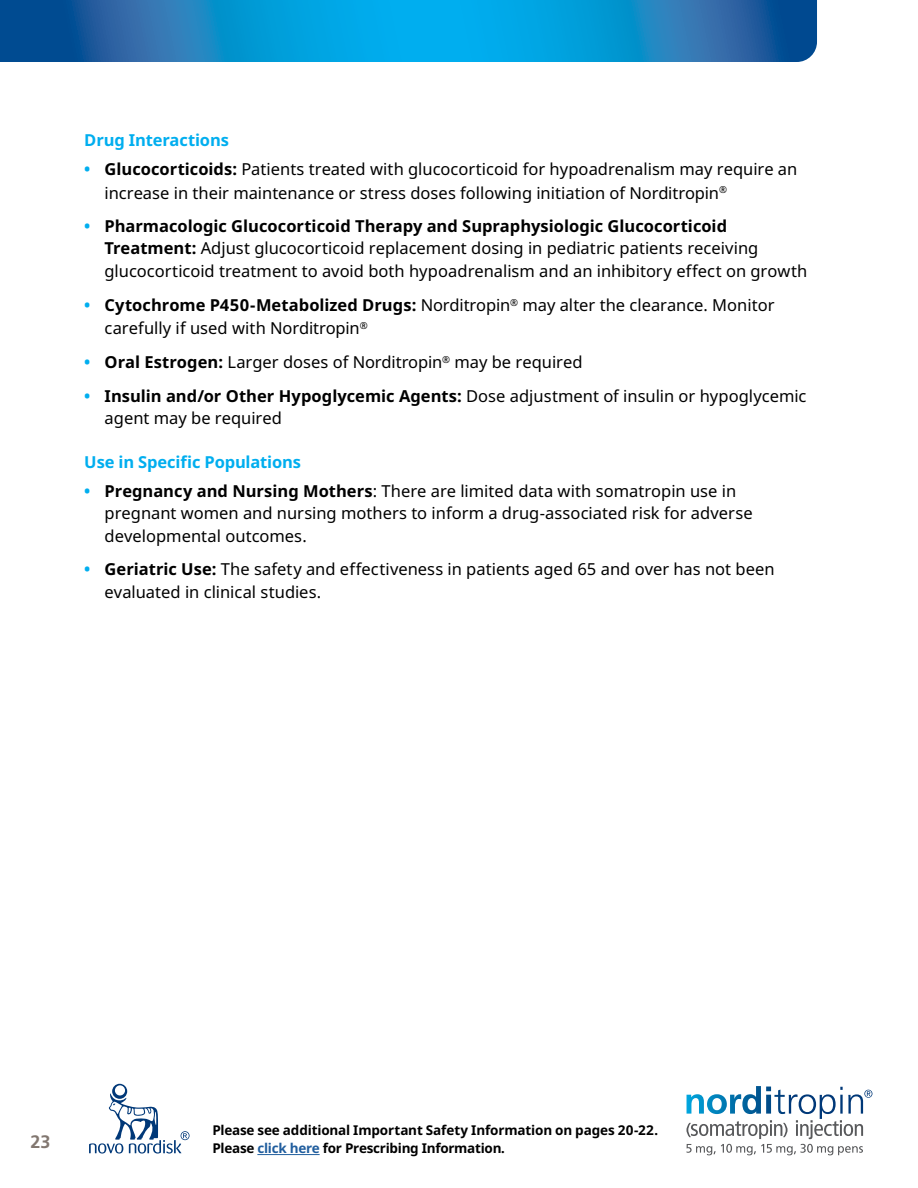
<style>
.page{position:relative;width:918px;height:1188px;background:#fff}
.page>*{position:absolute;margin:0;border:0;box-sizing:border-box;transform-origin:0 0}
.t1{font:700 18px "Frutiger LT Std";color:#827770}
.t2{font:16.5px/22.5px "Apis";color:#000}
.t3{font:700 16.5px "Apis";letter-spacing:-.01em;color:#00aeef}
.t4{font:700 13.5px/18px "Apis";letter-spacing:-.015em;color:#000}
.s1{font-weight:700;color:#00aeef}
.s2{font-weight:700}
.s3{color:#215e9e}
</style>
<div class="page">
<svg style="left:686px;top:1086px;width:186px;height:69px"></svg>
<svg style="left:0;top:0;width:817px;height:62px"></svg>
<svg style="left:89px;top:1084px;width:101px;height:70px"></svg>
<hr style="left:257px;top:1154px;width:63px;height:1px;background:#215e9e">
<p class="t3" style="left:84px;top:129px;width:146px">Drug Interactions</p>
<p class="t2" style="left:105px;top:158px;width:694px;line-height:23.2px;text-indent:-20px"><span class="s1">•</span> <span class="s2">Glucocorticoids:</span> Patients treated with glucocorticoid for hypoadrenalism may require an increase in their maintenance or stress doses following initiation of Norditropin<sup>®</sup></p>
<p class="t2" style="left:105px;top:215px;width:704px;text-indent:-20px"><span class="s1">•</span> <span class="s2">Pharmacologic Glucocorticoid Therapy and Supraphysiologic Glucocorticoid<br>Treatment:</span> Adjust glucocorticoid replacement dosing in pediatric patients receiving glucocorticoid treatment to avoid both hypoadrenalism and an inhibitory effect on growth</p>
<p class="t2" style="left:105px;top:294px;width:671px;line-height:23.2px;text-indent:-20px"><span class="s1">•</span> <span class="s2">Cytochrome P450-Metabolized Drugs:</span> Norditropin<sup>®</sup> may alter the clearance. Monitor carefully if used with Norditropin<sup>®</sup></p>
<p class="t2" style="left:84px;top:351px;width:500px"><span class="s1">•</span> <span class="s2">Oral Estrogen:</span> Larger doses of Norditropin<sup>®</sup> may be required</p>
<p class="t2" style="left:105px;top:385px;width:704px;text-indent:-20px"><span class="s1">•</span> <span class="s2">Insulin and/or Other Hypoglycemic Agents:</span> Dose adjustment of insulin or hypoglycemic agent may be required</p>
<p class="t3" style="left:84px;top:450px;width:218px">Use in Specific Populations</p>
<p class="t2" style="left:105px;top:480px;width:650px;text-indent:-20px"><span class="s1">•</span> <span class="s2">Pregnancy and Nursing Mothers</span>: There are limited data with somatropin use in pregnant women and nursing mothers to inform a drug-associated risk for adverse developmental outcomes.</p>
<p class="t2" style="left:105px;top:558px;width:672px;text-indent:-20px"><span class="s1">•</span> <span class="s2">Geriatric Use:</span> The safety and effectiveness in patients aged 65 and over has not been evaluated in clinical studies.</p>
<p class="t1" style="left:30px;top:1131px;width:22px">23</p>
<p class="t4" style="left:212px;top:1122px;width:447px">Please see additional Important Safety Information on pages 20-22.<br>Please <span class="s3">click here</span> for Prescribing Information.</p>
</div>
